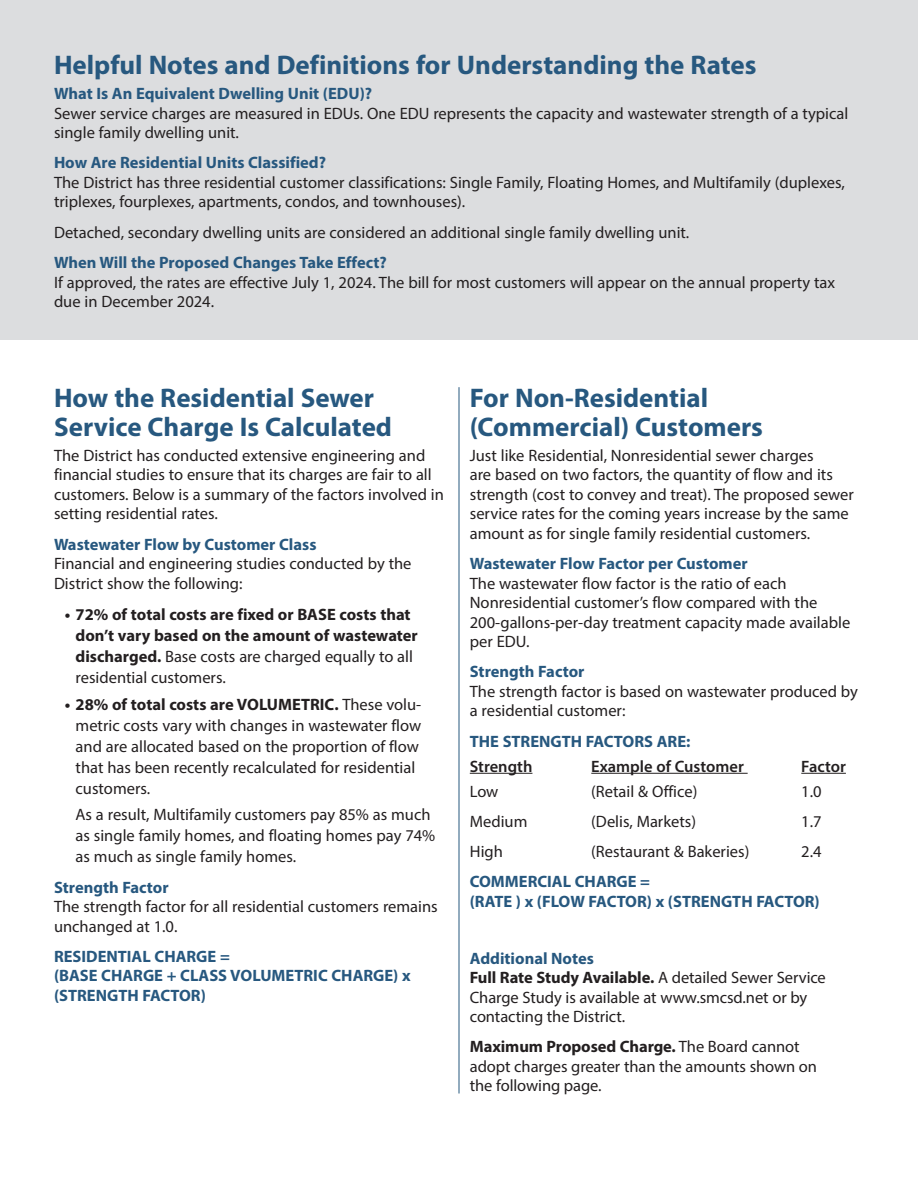
<style>
.page{position:relative;width:918px;height:1188px;background:#fff}
.page>*{position:absolute;margin:0;border:0;box-sizing:border-box;transform-origin:0 0}
.Lg_head{font:700 27px/28.5px "Myriad Pro";color:#27587f}
.body{font:16.5px/19.5px "Myriad Pro";color:#231f20}
.body_indent{font:16.5px/21px "Myriad Pro";color:#231f20}
.body-2{font:700 16.5px/19.5px "Myriad Pro";color:#27587f}
.body_indent-2{font:700 16.5px/21px "Myriad Pro";color:#231f20}
.body-3{font:600 16.5px "Myriad Pro";color:#231f20}
.s1{font-weight:700;color:#27587f}
.s2{font-weight:400}
.s3{font-weight:700}
</style>
<div class="page">
<div style="left:0;top:0;width:917px;height:339px;background:#dcdddf"></div>
<hr style="left:470px;top:773px;width:62px;height:1px;background:#231f20">
<hr style="left:591px;top:773px;width:157px;height:1px;background:#231f20">
<hr style="left:801px;top:773px;width:45px;height:1px;background:#231f20">
<hr style="left:459px;top:387px;width:1px;height:707px;background:#27587f">
<p class="Lg_head" style="left:54px;top:50px;width:704px">Helpful Notes and Definitions for Understanding the Rates</p>
<p class="body" style="left:54px;top:84px;width:796px"><span class="s1">What Is An Equivalent Dwelling Unit (EDU)?<br></span>Sewer service charges are measured in EDUs. One EDU represents the capacity and wastewater strength of a typical single family dwelling unit.</p>
<p class="body" style="left:54px;top:153px;width:792px"><span class="s1">How Are Residential Units Classified?<br></span>The District has three residential customer classifications: Single Family, Floating Homes, and Multifamily (duplexes, triplexes, fourplexes, apartments, condos, and townhouses).</p>
<p class="body" style="left:54px;top:222px;width:637px">Detached, secondary dwelling units are considered an additional single family dwelling unit.</p>
<p class="body" style="left:54px;top:253px;width:783px"><span class="s1">When Will the Proposed Changes Take Effect?<br></span>If approved, the rates are effective July 1, 2024. The bill for most customers will appear on the annual property tax due in December 2024.</p>
<p class="Lg_head" style="left:54px;top:383px;width:340px">How the Residential Sewer<br>Service Charge Is Calculated</p>
<p class="body" style="left:54px;top:445px;width:391px">The District has conducted extensive engineering and financial studies to ensure that its charges are fair to all customers. Below is a summary of the factors involved in setting residential rates.</p>
<p class="body" style="left:54px;top:534px;width:359px"><span class="s1">Wastewater Flow by Customer Class<br></span>Financial and engineering studies conducted by the<br>District show the following:</p>
<p class="body_indent-2" style="left:76px;top:604px;width:344px;text-indent:-11px">• 72% of total costs are fixed or BASE costs that don’t vary based on the amount of wastewater discharged. <span class="s2">Base costs are charged equally to all residential customers.</span></p>
<p class="body_indent" style="left:76px;top:694px;width:347px;text-indent:-11px"><span class="s3">• 28% of total costs are VOLUMETRIC.</span> These volu&shy;metric costs vary with changes in wastewater flow and are allocated based on the proportion of flow that has been recently recalculated for residential customers.</p>
<p class="body_indent" style="left:76px;top:804px;width:361px">As a result, Multifamily customers pay 85% as much as single family homes, and floating homes pay 74% as much as single family homes.</p>
<p class="body" style="left:54px;top:877px;width:385px"><span class="s1">Strength Factor<br></span>The strength factor for all residential customers remains unchanged at 1.0.</p>
<p class="body-2" style="left:54px;top:946px;width:358px">RESIDENTIAL CHARGE =<br>(BASE CHARGE + CLASS VOLUMETRIC CHARGE) x (STRENGTH FACTOR)</p>
<p class="Lg_head" style="left:470px;top:383px;width:295px">For Non-Residential (Commercial) Customers</p>
<p class="body" style="left:470px;top:445px;width:386px">Just like Residential, Nonresidential sewer charges<br>are based on two factors, the quantity of flow and its strength (cost to convey and treat). The proposed sewer service rates for the coming years increase by the same amount as for single family residential customers.</p>
<p class="body" style="left:470px;top:554px;width:382px"><span class="s1">Wastewater Flow Factor per Customer<br></span>The wastewater flow factor is the ratio of each Nonresidential customer’s flow compared with the 200-gallons-per-day treatment capacity made available per EDU.</p>
<p class="body" style="left:470px;top:662px;width:390px"><span class="s1">Strength Factor<br></span>The strength factor is based on wastewater produced by a residential customer:</p>
<p class="body-2" style="left:470px;top:731px;width:222px">THE STRENGTH FACTORS ARE:</p>
<p class="body-3" style="left:470px;top:756px;width:64px">Strength</p>
<p class="body-3" style="left:591px;top:756px;width:154px">Example of Customer</p>
<p class="body-3" style="left:801px;top:756px;width:46px">Factor</p>
<p class="body" style="left:470px;top:781px;width:30px">Low</p>
<p class="body" style="left:591px;top:781px;width:108px">(Retail &amp; Office)</p>
<p class="body" style="left:801px;top:781px;width:22px">1.0</p>
<p class="body" style="left:470px;top:811px;width:59px">Medium</p>
<p class="body" style="left:591px;top:811px;width:106px">(Delis, Markets)</p>
<p class="body" style="left:801px;top:811px;width:22px">1.7</p>
<p class="body" style="left:470px;top:842px;width:35px">High</p>
<p class="body" style="left:591px;top:842px;width:160px">(Restaurant &amp; Bakeries)</p>
<p class="body" style="left:801px;top:842px;width:22px">2.4</p>
<p class="body-2" style="left:470px;top:872px;width:352px">COMMERCIAL CHARGE =<br>(RATE ) x (FLOW FACTOR) x (STRENGTH FACTOR)</p>
<p class="body" style="left:470px;top:948px;width:358px"><span class="s1">Additional Notes<br></span><span class="s3">Full Rate Study Available.</span> A detailed Sewer Service Charge Study is available at www.smcsd.net or by contacting the District.</p>
<p class="body" style="left:470px;top:1037px;width:349px"><span class="s3">Maximum Proposed Charge.</span> The Board cannot adopt charges greater than the amounts shown on the following page.</p>
</div>
